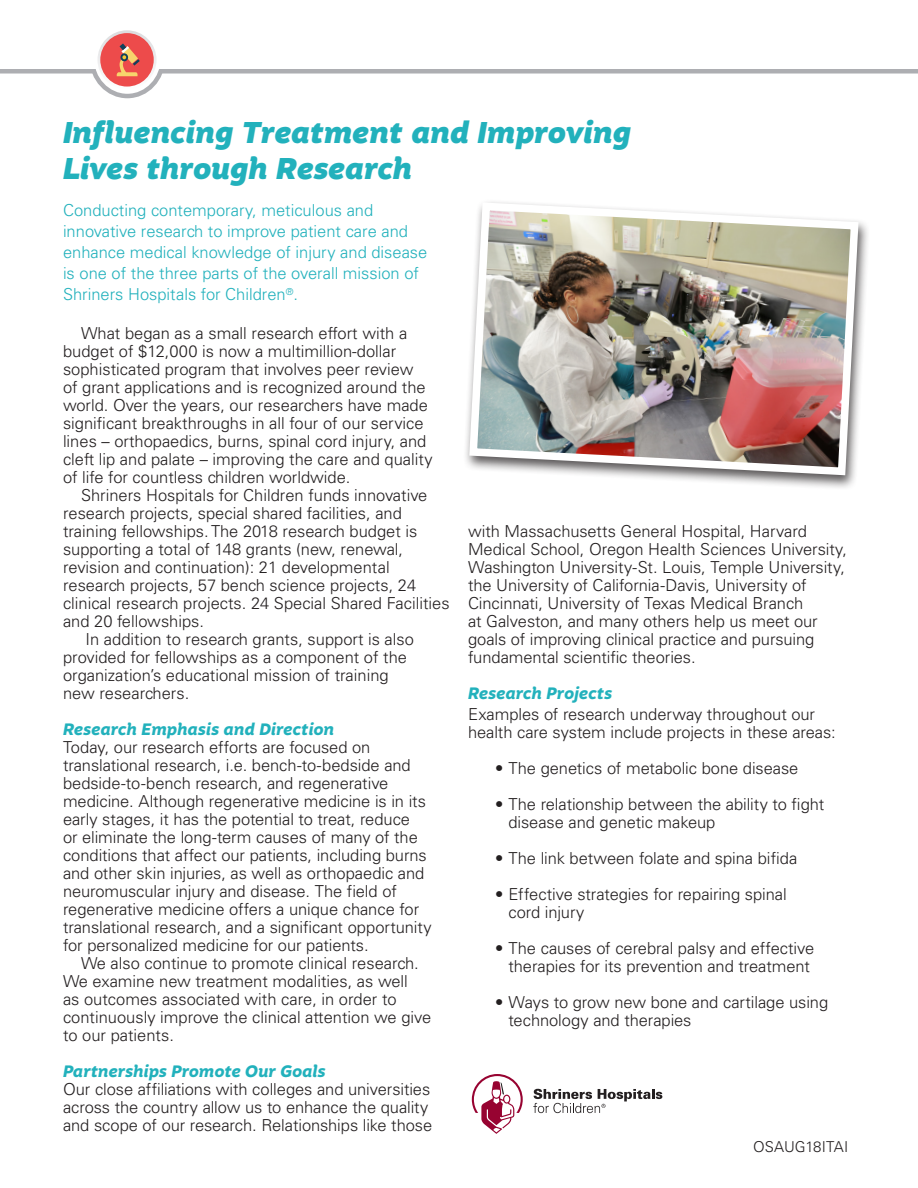
<style>
.page{position:relative;width:918px;height:1188px;background:#fff}
.page>*{position:absolute;margin:0;border:0;box-sizing:border-box;transform-origin:0 0}
.Header-Bold{font:italic 900 30px/36px "Motiva Sans";letter-spacing:-.005em;color:#22b1bc}
.First_Paragraph{font:300 16.5px/18px "Univers LT Std";letter-spacing:-.005em;color:#231f20}
.Body{font:300 16.5px/18px "Univers LT Std";color:#231f20}
.Intro{font:300 16.5px/21px "Univers LT Std";color:#22b1bc}
.Subhead{font:italic 800 16.5px "Motiva Sans";color:#22b1bc}
.t1{font:300 15px "Univers LT Std";letter-spacing:.005em;color:#231f20}
</style>
<div class="page">
<svg style="left:472px;top:1074px;width:51px;height:60px"></svg>
<svg style="left:533px;top:1089px;width:129px;height:24px"></svg>
<div style="left:161px;top:69px;width:757px;height:5px;background:#adaeb2"></div>
<div style="left:89px;top:18px;width:76px;height:80px;border:4px solid #adaeb2;border-radius:50%"></div>
<div style="left:0;top:5px;width:918px;height:64px;background:#fff"></div>
<div style="left:0;top:69px;width:96px;height:5px;background:#adaeb2"></div>
<img style="left:98px;top:30px;width:59px;height:59px;border-radius:30px">
<div style="left:100px;top:33px;width:54px;height:54px;background:#ed4b4b;border-radius:50%"></div>
<svg style="left:117px;top:43px;width:23px;height:33px"></svg>
<div style="left:462px;top:199px;width:408px;height:292px;background:#231f20;opacity:.75"></div>
<img style="left:465px;top:199px;width:397px;height:280px">
<p class="Header-Bold" style="left:63px;top:117px;width:569px">Influencing Treatment and Improving<br>Lives through Research</p>
<p class="Intro" style="left:63px;top:200px;width:366px">Conducting contemporary, meticulous and innovative research to improve patient care and enhance medical knowledge of injury and disease is one of the three parts of the overall mission of Shriners Hospitals for Children<sup>®</sup>.</p>
<p class="Body" style="left:63px;top:324px;width:371px;text-indent:18px">What began as a small research effort with a budget of $12,000 is now a multimillion-dollar sophisticated program that involves peer review<br>of grant applications and is recognized around the world. Over the years, our researchers have made significant breakthroughs in all four of our service lines – orthopaedics, burns, spinal cord injury, and cleft lip and palate – improving the care and quality of life for countless children worldwide.</p>
<p class="Body" style="left:63px;top:486px;width:388px;text-indent:18px">Shriners Hospitals for Children funds innovative research projects, special shared facilities, and training fellowships. The 2018 research budget is supporting a total of 148 grants (new, renewal, revision and continuation): 21 developmental research projects, 57 bench science projects, 24 clinical research projects. 24 Special Shared Facilities and 20 fellowships.</p>
<p class="Body" style="left:63px;top:630px;width:352px;text-indent:23px">In addition to research grants, support is also provided for fellowships as a component of the organization’s educational mission of training new researchers.</p>
<p class="Subhead" style="left:63px;top:719px;width:273px">Research Emphasis and Direction</p>
<p class="First_Paragraph" style="left:63px;top:738px;width:370px">Today, our research efforts are focused on translational research, i.e. bench-to-bedside and bedside-to-bench research, and regenerative medicine. Although regenerative medicine is in its early stages, it has the potential to treat, reduce<br>or eliminate the long-term causes of many of the conditions that affect our patients, including burns and other skin injuries, as well as orthopaedic and neuromuscular injury and disease. The field of regenerative medicine offers a unique chance for translational research, and a significant opportunity for personalized medicine for our patients.</p>
<p class="Body" style="left:63px;top:954px;width:370px;text-indent:18px">We also continue to promote clinical research.<br>We examine new treatment modalities, as well<br>as outcomes associated with care, in order to continuously improve the clinical attention we give to our patients.</p>
<p class="Subhead" style="left:63px;top:1061px;width:264px">Partnerships Promote Our Goals</p>
<p class="First_Paragraph" style="left:63px;top:1080px;width:371px">Our close affiliations with colleges and universities across the country allow us to enhance the quality and scope of our research. Relationships like those</p>
<p class="First_Paragraph" style="left:468px;top:522px;width:381px">with Massachusetts General Hospital, Harvard Medical School, Oregon Health Sciences University, Washington University-St. Louis, Temple University, the University of California-Davis, University of Cincinnati, University of Texas Medical Branch<br>at Galveston, and many others help us meet our goals of improving clinical practice and pursuing fundamental scientific theories.</p>
<p class="Subhead" style="left:468px;top:683px;width:146px">Research Projects</p>
<p class="First_Paragraph" style="left:468px;top:705px;width:369px">Examples of research underway throughout our health care system include projects in these areas:</p>
<p class="First_Paragraph" style="left:495px;top:759px;width:305px">• The genetics of metabolic bone disease</p>
<p class="First_Paragraph" style="left:508px;top:795px;width:317px;text-indent:-14px">• The relationship between the ability to fight disease and genetic makeup</p>
<p class="First_Paragraph" style="left:495px;top:849px;width:304px">• The link between folate and spina bifida</p>
<p class="First_Paragraph" style="left:508px;top:885px;width:280px;text-indent:-14px">• Effective strategies for repairing spinal cord injury</p>
<p class="First_Paragraph" style="left:495px;top:939px;width:321px;text-align:center">• The causes of cerebral palsy and effective therapies for its prevention and treatment</p>
<p class="First_Paragraph" style="left:508px;top:993px;width:321px;text-indent:-14px">• Ways to grow new bone and cartilage using technology and therapies</p>
<p class="t1" style="left:753px;top:1138px;width:97px">OSAUG18ITAI</p>
</div>
